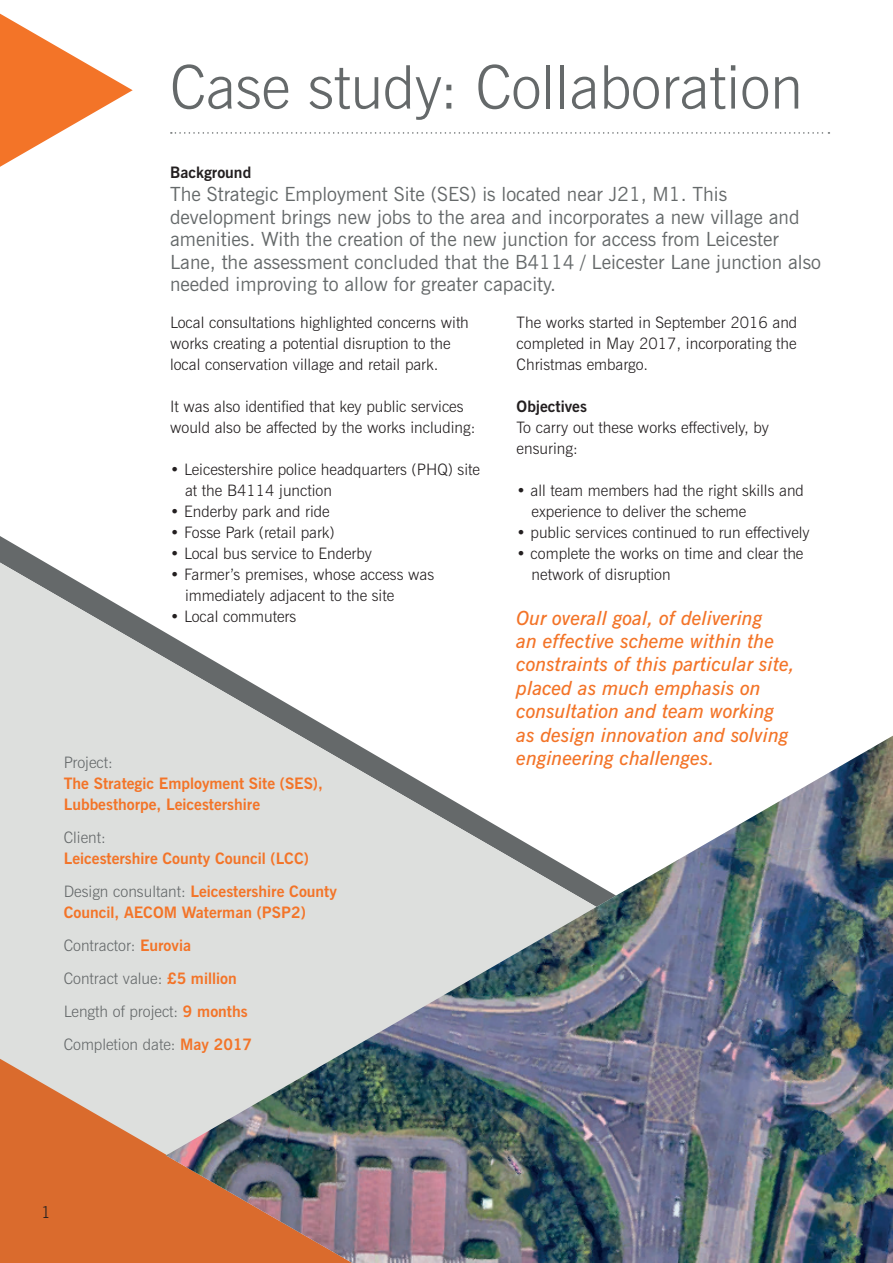
<style>
.page{position:relative;width:893px;height:1263px;background:#fff}
.page>*{position:absolute;margin:0;border:0;box-sizing:border-box;transform-origin:0 0}
.t1{font:300 60px "News Gothic BT";color:#65696a}
.t2{font:19.5px/22.5px "News Gothic BT";color:#65696a}
.t3{font:italic 600 19.5px/23.4px "News Gothic BT";color:#f37428}
.t4{font:300 16.5px "News Gothic BT";color:#231f20}
.t5{font:300 15.75px/21px "News Gothic BT";color:#231f20}
.t6{font:700 15.75px/33px "News Gothic BT";color:#f37428}
.t7{font:700 15.75px "News Gothic BT";color:#231f20}
.t8{font:300 15.75px "News Gothic BT";color:#65696a}
.s1{font-weight:300;color:#65696a}
</style>
<div class="page">
<svg style="left:0;top:563px;width:343px;height:496px;fill:#dddfdd"></svg>
<svg style="left:0;top:1059px;width:166px;height:204px;background:#da8555"></svg>
<svg style="left:171px;top:132px;width:658px;height:2px"></svg>
<svg style="left:0;top:14px;width:133px;height:153px"></svg>
<img style="left:166px;top:736px;width:727px;height:527px">
<h1 class="t1" style="left:170px;top:51px;width:634px">Case study: Collaboration</h1>
<p class="t7" style="left:170px;top:163px;width:83px">Background</p>
<p class="t2" style="left:170px;top:183px;width:652px">The Strategic Employment Site (SES) is located near J21, M1. This development brings new jobs to the area and incorporates a new village and amenities. With the creation of the new junction for access from Leicester Lane, the assessment concluded that the B4114 / Leicester Lane junction also needed improving to allow for greater capacity.</p>
<p class="t5" style="left:170px;top:312px;width:300px">Local consultations highlighted concerns with works creating a potential disruption to the local conservation village and retail park.</p>
<p class="t5" style="left:170px;top:396px;width:307px">It was also identified that key public services would also be affected by the works including:</p>
<p class="t5" style="left:185px;top:459px;width:296px;text-indent:-15px">• Leicestershire police headquarters (PHQ) site at the B4114 junction</p>
<p class="t5" style="left:170px;top:501px;width:161px">• Enderby park and ride</p>
<p class="t5" style="left:170px;top:522px;width:166px">• Fosse Park (retail park)</p>
<p class="t5" style="left:170px;top:543px;width:203px">• Local bus service to Enderby</p>
<p class="t5" style="left:185px;top:564px;width:251px;text-indent:-15px">• Farmer’s premises, whose access was immediately adjacent to the site</p>
<p class="t5" style="left:170px;top:606px;width:128px">• Local commuters</p>
<p class="t5" style="left:517px;top:312px;width:282px;text-align:justify">The works started in September 2016 and completed in May 2017, incorporating the Christmas embargo.</p>
<p class="t7" style="left:517px;top:397px;width:72px">Objectives</p>
<p class="t5" style="left:517px;top:417px;width:254px">To carry out these works effectively, by ensuring:</p>
<p class="t5" style="left:532px;top:480px;width:274px;text-indent:-15px">• all team members had the right skills and experience to deliver the scheme</p>
<p class="t5" style="left:517px;top:522px;width:295px">• public services continued to run effectively</p>
<p class="t5" style="left:532px;top:543px;width:273px;text-indent:-15px">• complete the works on time and clear the network of disruption</p>
<p class="t3" style="left:517px;top:606px;width:280px">Our overall goal, of delivering<br>an effective scheme within the constraints of this particular site, placed as much emphasis on consultation and team working as design innovation and solving engineering challenges.</p>
<p class="t8" style="left:64px;top:752px;width:51px">Project:</p>
<p class="t6" style="left:64px;top:772px;width:261px;line-height:21px">The Strategic Employment Site (SES),<br>Lubbesthorpe, Leicestershire</p>
<p class="t8" style="left:64px;top:827px;width:44px">Client:</p>
<p class="t6" style="left:64px;top:841px;width:275px">Leicestershire County Council (LCC)<br><span class="s1">Design consultant:</span> Leicestershire County</p>
<p class="t6" style="left:64px;top:895px;width:243px">Council, AECOM Waterman (PSP2)<br><span class="s1">Contractor:</span> Eurovia<br><span class="s1">Contract value:</span> £5 million<br><span class="s1">Length of project:</span> 9 months<br><span class="s1">Completion date:</span> May 2017</p>
<p class="t4" style="left:41px;top:1202px;width:11px">1</p>
</div>
